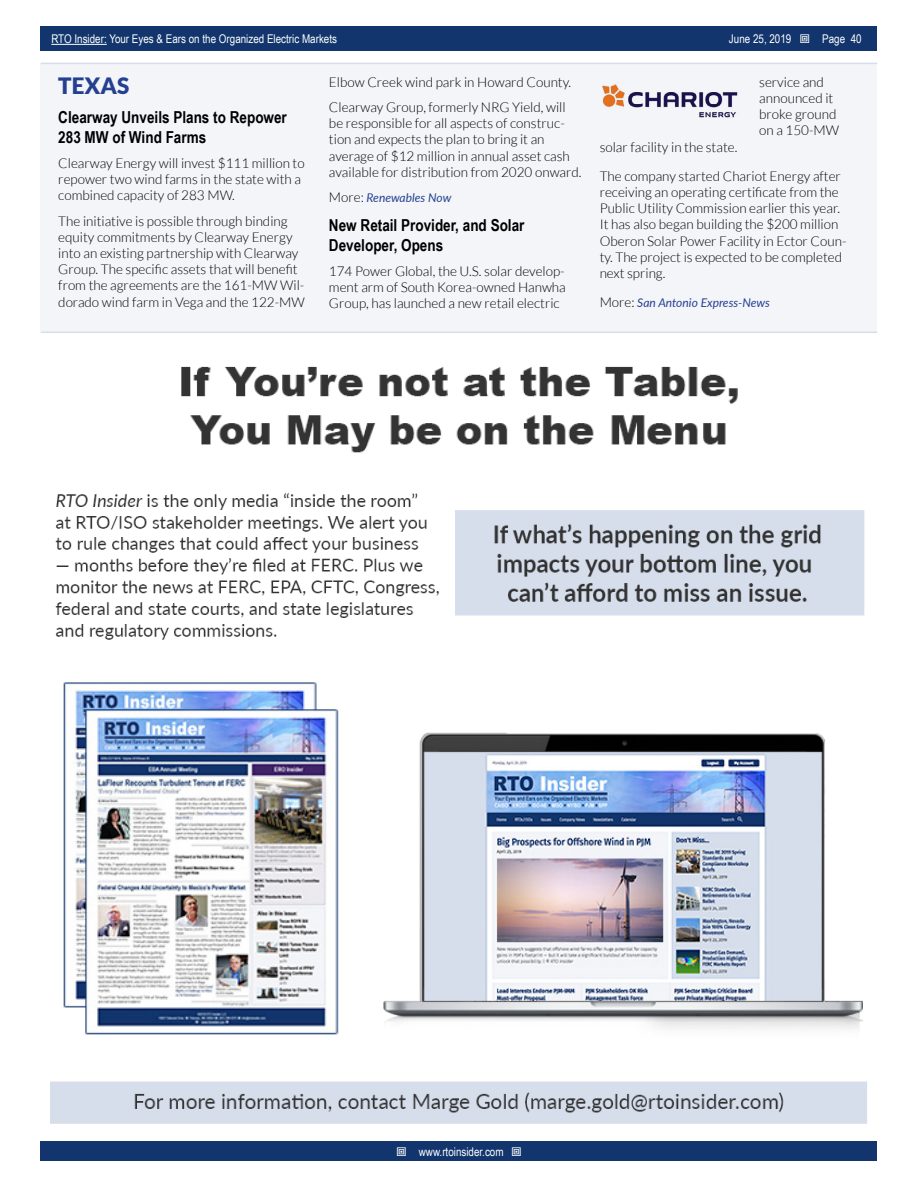
<style>
.page{position:relative;width:918px;height:1188px;background:#fff}
.page>*{position:absolute;margin:0;border:0;box-sizing:border-box;transform-origin:0 0}
.t1{font:900 22.5px "Lato";color:#25408f}
.t2{font:700 16.5px/19.8px "Arial Narrow";color:#000}
.t3{font:300 13.5px/16.2px "Lato";color:#000}
.t4{font:12px "Arial Narrow";color:#fff}
.t5{font:italic 12px "Lato";color:#25408f}
.s1{font-style:inherit}
.s2{font-weight:300;font-style:normal;font-size:13.5px;color:#000}
</style>
<div class="page">
<div style="left:41px;top:1142px;width:836px;height:19px;background:#11356c"></div>
<div style="left:41px;top:27px;width:836px;height:24px;background:#11356c"></div>
<hr style="left:51px;top:44px;width:56px;height:1px;background:#fff">
<div style="left:41px;top:63px;width:836px;height:269px;background:#f3f5f9"></div>
<hr style="left:41px;top:332px;width:836px;height:1px;background:#d6deec">
<hr style="left:41px;top:63px;width:836px;height:1px;background:#d6deec">
<img style="left:602px;top:84px;width:136px;height:34px">
<img style="left:51px;top:1081px;width:816px;height:42px">
<img style="left:181px;top:366px;width:557px;height:87px">
<img style="left:55px;top:492px;width:384px;height:148px">
<img style="left:455px;top:510px;width:410px;height:106px">
<img style="left:383px;top:732px;width:479px;height:297px">
<img style="left:63px;top:682px;width:276px;height:353px">
<p class="t4" style="left:51px;top:30px;width:287px">RTO Insider: Your Eyes &amp; Ears on the Organized Electric Markets</p>
<p class="t4" style="left:729px;top:30px;width:64px">June 25, <span class="s1">2019</span></p>
<p class="t4" style="left:822px;top:30px;width:41px">Page 40</p>
<h1 class="t1" style="left:58px;top:73px;width:72px">TEXAS</h1>
<p class="t2" style="left:58px;top:106px;width:230px">Clearway Unveils Plans to Repower<br>283 MW of Wind Farms</p>
<p class="t3" style="left:58px;top:155px;width:248px">Clearway Energy will invest $111 million to repower two wind farms in the state with a combined capacity of 283 MW.</p>
<p class="t3" style="left:58px;top:213px;width:248px">The initiative is possible through binding equity commitments by Clearway Energy into an existing partnership with Clearway Group. The specific assets that will benefit from the agreements are the 161-MW Wil&shy;dorado wind farm in Vega and the 122-MW</p>
<p class="t3" style="left:759px;top:74px;width:81px">service and announced it broke ground on a 150-MW</p>
<p class="t3" style="left:600px;top:132px;width:243px;line-height:29.1px">solar facility in the state.<br>The company started Chariot Energy after</p>
<p class="t3" style="left:600px;top:184px;width:248px">receiving an operating certificate from the Public Utility Commission earlier this year.<br>It has also began building the $200 million Oberon Solar Power Facility in Ector Coun&shy;ty. The project is expected to be completed next spring.</p>
<p class="t5" style="left:600px;top:294px;width:172px"><span class="s2">More:</span> San Antonio Express-News</p>
<p class="t3" style="left:329px;top:70px;width:244px;line-height:25.2px">Elbow Creek wind park in Howard County.<br>Clearway Group, formerly NRG Yield, will</p>
<p class="t3" style="left:329px;top:115px;width:254px">be responsible for all aspects of construc&shy;tion and expects the plan to bring it an average of $12 million in annual asset cash available for distribution from 2020 onward.</p>
<p class="t5" style="left:329px;top:189px;width:124px"><span class="s2">More:</span> Renewables Now</p>
<p class="t2" style="left:329px;top:214px;width:197px">New Retail Provider, and Solar<br>Developer, Opens</p>
<p class="t3" style="left:329px;top:263px;width:238px;text-align:justify">174 Power Global, the U.S. solar develop&shy;ment arm of South Korea-owned Hanwha Group, has launched a new retail electric</p>
<p class="t4" style="left:419px;top:1143px;width:86px">www.rtoinsider.com</p>
</div>
